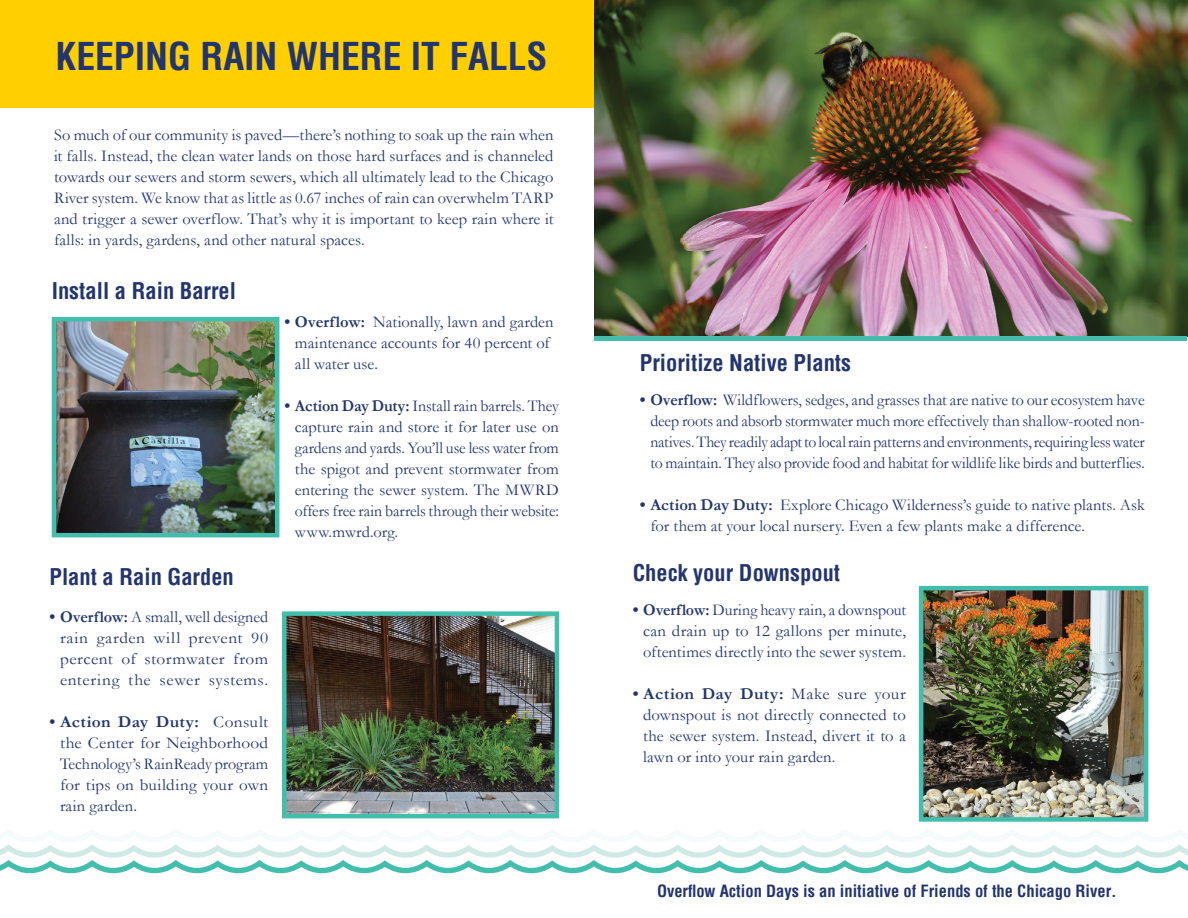
<style>
.page{position:relative;width:1188px;height:918px;background:#fff}
.page>*{position:absolute;margin:0;border:0;box-sizing:border-box;transform-origin:0 0}
.t1{font:700 condensed 37.5px "Helvetica";color:#23356f}
.t2{font:700 condensed 22.5px "Helvetica";color:#23356f}
.t3{font:16.5px/21px "Garamond";letter-spacing:.005em;color:#23356f;text-align:justify}
.t4{font:16.5px/21px "Garamond";letter-spacing:.005em;color:#23356f;text-align:justify;scale:.96 1}
.t5{font:16.5px/21px "Garamond";letter-spacing:.005em;color:#23356f;text-align:justify;scale:1.05 1}
.t6{font:700 condensed 16.5px "Helvetica";color:#23356f}
.s1{font-weight:700}
</style>
<div class="page">
<div style="left:0;top:0;width:594px;height:108px;background:#ffcf01"></div>
<img style="left:57px;top:322px;width:217px;height:210px">
<div style="left:52px;top:317px;width:227px;height:220px;border:4px solid #44beac"></div>
<img style="left:287px;top:616px;width:267px;height:197px">
<div style="left:282px;top:611px;width:277px;height:207px;border:4px solid #44beac"></div>
<svg style="left:0;top:844px;width:1188px;height:30px"></svg>
<img style="left:594px;top:0;width:594px;height:337px">
<div style="left:595px;top:336px;width:592px;height:5px;background:#44beac"></div>
<img style="left:924px;top:591px;width:219px;height:226px">
<div style="left:919px;top:586px;width:229px;height:236px;border:4px solid #44beac"></div>
<h1 class="t1" style="left:56px;top:32px;width:493px">KEEPING RAIN WHERE IT FALLS</h1>
<p class="t3" style="left:54px;top:125px;width:501px">So much of our community is paved—there’s nothing to soak up the rain when it falls. Instead, the clean water lands on those hard surfaces and is channeled towards our sewers and storm sewers, which all ultimately lead to the Chicago River system. We know that as little as 0.67 inches of rain can overwhelm TARP and trigger a sewer overflow. That’s why it is important to keep rain where it falls: in yards, gardens, and other natural spaces.</p>
<h2 class="t2" style="left:52px;top:276px;width:186px">Install a Rain Barrel</h2>
<h2 class="t2" style="left:50px;top:562px;width:186px">Plant a Rain Garden</h2>
<p class="t3" style="left:60px;top:606px;width:210px;text-indent:-10px"><span class="s1">• Overflow:</span> A small, well designed rain garden will prevent 90 percent of stormwater from entering the sewer systems.</p>
<p class="t5" style="left:60px;top:711px;width:200px;text-indent:-10px"><span class="s1">• Action Day Duty:</span> Consult the Center for Neighborhood Technology’s RainReady program for tips on building your own rain garden.</p>
<p class="t3" style="left:295px;top:311px;width:260px;text-align:left;text-indent:-10px"><span class="s1">• Overflow:</span> Nationally, lawn and garden maintenance accounts for 40 percent of all water use.</p>
<p class="t4" style="left:295px;top:395px;width:277px;text-indent:-10px"><span class="s1">• Action Day Duty:</span> Install rain barrels. They capture rain and store it for later use on gardens and yards. You’ll use less water from the spigot and prevent stormwater from entering the sewer system. The MWRD offers free rain barrels through their website: www.mwrd.org.</p>
<h2 class="t2" style="left:640px;top:348px;width:213px">Prioritize Native Plants</h2>
<p class="t3" style="left:650px;top:389px;width:496px;text-indent:-10px"><span class="s1">• Overflow:</span> Wildflowers, sedges, and grasses that are native to our ecosystem have deep roots and absorb stormwater much more effectively than shallow-rooted non&shy;natives. They readily adapt to local rain patterns and environments, requiring less water to maintain. They also provide food and habitat for wildlife like birds and butterflies.</p>
<p class="t3" style="left:650px;top:494px;width:496px;text-indent:-10px"><span class="s1">• Action Day Duty:</span> Explore Chicago Wilderness’s guide to native plants. Ask for them at your local nursery. Even a few plants make a difference.</p>
<h2 class="t2" style="left:633px;top:558px;width:209px">Check your Downspout</h2>
<p class="t4" style="left:643px;top:599px;width:275px;text-indent:-10px"><span class="s1">• Overflow:</span> During heavy rain, a downspout can drain up to 12 gallons per minute, oftentimes directly into the sewer system.</p>
<p class="t5" style="left:643px;top:683px;width:252px;text-indent:-10px"><span class="s1">• Action Day Duty:</span> Make sure your downspout is not directly connected to the sewer system. Instead, divert it to a lawn or into your rain garden.</p>
<p class="t6" style="left:657px;top:880px;width:461px">Overflow Action Days is an initiative of Friends of the Chicago River.</p>
</div>
